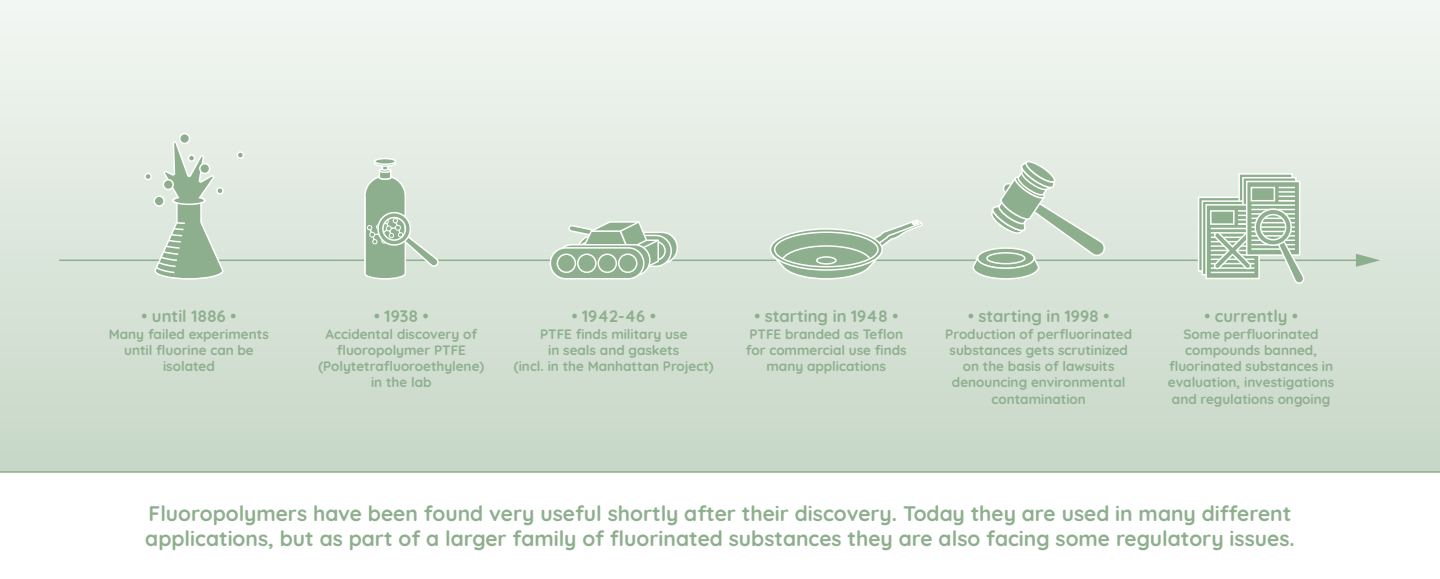
<style>
.page{position:relative;width:1440px;height:579px;background:#fff}
.page>*{position:absolute;margin:0;border:0;box-sizing:border-box;transform-origin:0 0}
.t1{font:700 21px/25.2px "Quicksand";color:#8eaf8e}
.t2{font:700 16.58px "Quicksand";color:#8eaf8e}
.t3{font:700 13.5px/16.2px "Quicksand";color:#8eaf8e;text-align:center}
</style>
<div class="page">
<div style="left:0;top:0;width:1440px;height:472px;background:linear-gradient(to bottom,#f3f7f3,#c7d7c7)"></div>
<hr style="left:0;top:471px;width:1440px;height:1px;background:#8eaf8e">
<hr style="left:60px;top:259px;width:1300px;height:2px;background:#8eaf8e">
<svg style="left:1356px;top:254px;width:24px;height:13px"></svg>
<div style="left:180px;top:134px;width:10px;height:9px;background:#8eaf8e;border-radius:50%"></div>
<div style="left:179px;top:133px;width:11px;height:11px;border:2px solid #fff;border-radius:50%"></div>
<svg style="left:145px;top:139px;width:79px;height:141px;background:#c5d5c5"></svg>
<div style="left:144px;top:173px;width:8px;height:7px;border:2px solid #fff;border-radius:50%"></div>
<div style="left:237px;top:151px;width:7px;height:8px;border:2px solid #fff;border-radius:50%"></div>
<svg style="left:771px;top:218px;width:153px;height:62px;background:#c1d3c1"></svg>
<div style="left:774px;top:231px;width:105px;height:36px;border:2px solid #fff;border-radius:50%"></div>
<svg style="left:972px;top:118px;width:140px;height:170px;background:#d4e1d4"></svg>
<svg style="left:1198px;top:196px;width:14px;height:76px"></svg>
<div style="left:1238px;top:173px;width:55px;height:75px;background:#8eaf8e;border:2px solid #fff"></div>
<div style="left:1202px;top:200px;width:54px;height:75px;background:#8eaf8e;border:2px solid #fff"></div>
<svg style="left:1242px;top:177px;width:55px;height:2px"></svg>
<div style="left:1205px;top:204px;width:55px;height:75px;background:#8eaf8e;border:2px solid #fff"></div>
<svg style="left:1210px;top:210px;width:2px;height:15px"></svg>
<hr style="left:1211px;top:228px;width:43px;height:1px;background:#fff">
<hr style="left:1211px;top:232px;width:43px;height:2px;background:#fff">
<hr style="left:1211px;top:236px;width:43px;height:2px;background:#fff">
<hr style="left:1211px;top:241px;width:43px;height:1px;background:#fff">
<hr style="left:1211px;top:245px;width:43px;height:2px;background:#fff">
<hr style="left:1211px;top:250px;width:43px;height:1px;background:#fff">
<hr style="left:1211px;top:254px;width:43px;height:1px;background:#fff">
<hr style="left:1211px;top:258px;width:43px;height:2px;background:#fff">
<hr style="left:1211px;top:263px;width:43px;height:1px;background:#fff">
<hr style="left:1211px;top:267px;width:43px;height:2px;background:#fff">
<hr style="left:1211px;top:272px;width:43px;height:1px;background:#fff">
<svg style="left:1212px;top:179px;width:93px;height:107px"></svg>
<div style="left:375px;top:158px;width:21px;height:6px;background:#8eaf8e;border-radius:50%"></div>
<div style="left:374px;top:158px;width:22px;height:7px;border:2px solid #fff;border-radius:50%"></div>
<svg style="left:363px;top:162px;width:75px;height:118px;background:#c0d2c0"></svg>
<svg style="left:584px;top:232px;width:93px;height:31px"></svg>
<svg style="left:566px;top:220px;width:101px;height:52px;background:#bbcfbb"></svg>
<svg style="left:556px;top:245px;width:94px;height:30px"></svg>
<div style="left:556px;top:244px;width:95px;height:32px;border:2px solid #fff;border-radius:15px"></div>
<div style="left:550px;top:248px;width:94px;height:31px;background:#8eaf8e;border-radius:15px"></div>
<div style="left:550px;top:247px;width:95px;height:32px;border:2px solid #fff;border-radius:15px"></div>
<div style="left:557px;top:253px;width:19px;height:20px;border:2px solid #fff;border-radius:50%"></div>
<div style="left:577px;top:253px;width:20px;height:20px;border:2px solid #fff;border-radius:50%"></div>
<div style="left:598px;top:253px;width:19px;height:20px;border:2px solid #fff;border-radius:50%"></div>
<div style="left:618px;top:253px;width:20px;height:20px;border:2px solid #fff;border-radius:50%"></div>
<p class="t2" style="left:142px;top:303px;width:96px">• until 1886 •</p>
<p class="t3" style="left:109px;top:324px;width:162px">Many failed experiments until fluorine can be isolated</p>
<p class="t2" style="left:374px;top:303px;width:56px">• 1938 •</p>
<p class="t3" style="left:318px;top:324px;width:167px">Accidental discovery of fluoropolymer PTFE (Polytetrafluoroethylene) in the lab</p>
<p class="t2" style="left:572px;top:303px;width:85px">• 1942-46 •</p>
<p class="t3" style="left:514px;top:324px;width:201px">PTFE finds military use<br>in seals and gaskets<br>(incl. in the Manhattan Project)</p>
<p class="t2" style="left:754px;top:303px;width:145px">• starting in 1948 •</p>
<p class="t3" style="left:746px;top:324px;width:162px">PTFE branded as Teflon for commercial use finds many applications</p>
<p class="t2" style="left:968px;top:303px;width:143px">• starting in 1998 •</p>
<p class="t3" style="left:945px;top:324px;width:188px">Production of perfluorinated substances gets scrutinized on the basis of lawsuits denouncing environmental contamination</p>
<p class="t2" style="left:1204px;top:303px;width:95px">• currently •</p>
<p class="t3" style="left:1168px;top:324px;width:168px">Some perfluorinated compounds banned, fluorinated substances in evaluation, investigations and regulations ongoing</p>
<h1 class="t1" style="left:145px;top:498px;width:1151px">Fluoropolymers have been found very useful shortly after their discovery. Today they are used in many different applications, but as part of a larger family of fluorinated substances they are also facing some regulatory issues.</h1>
</div>
